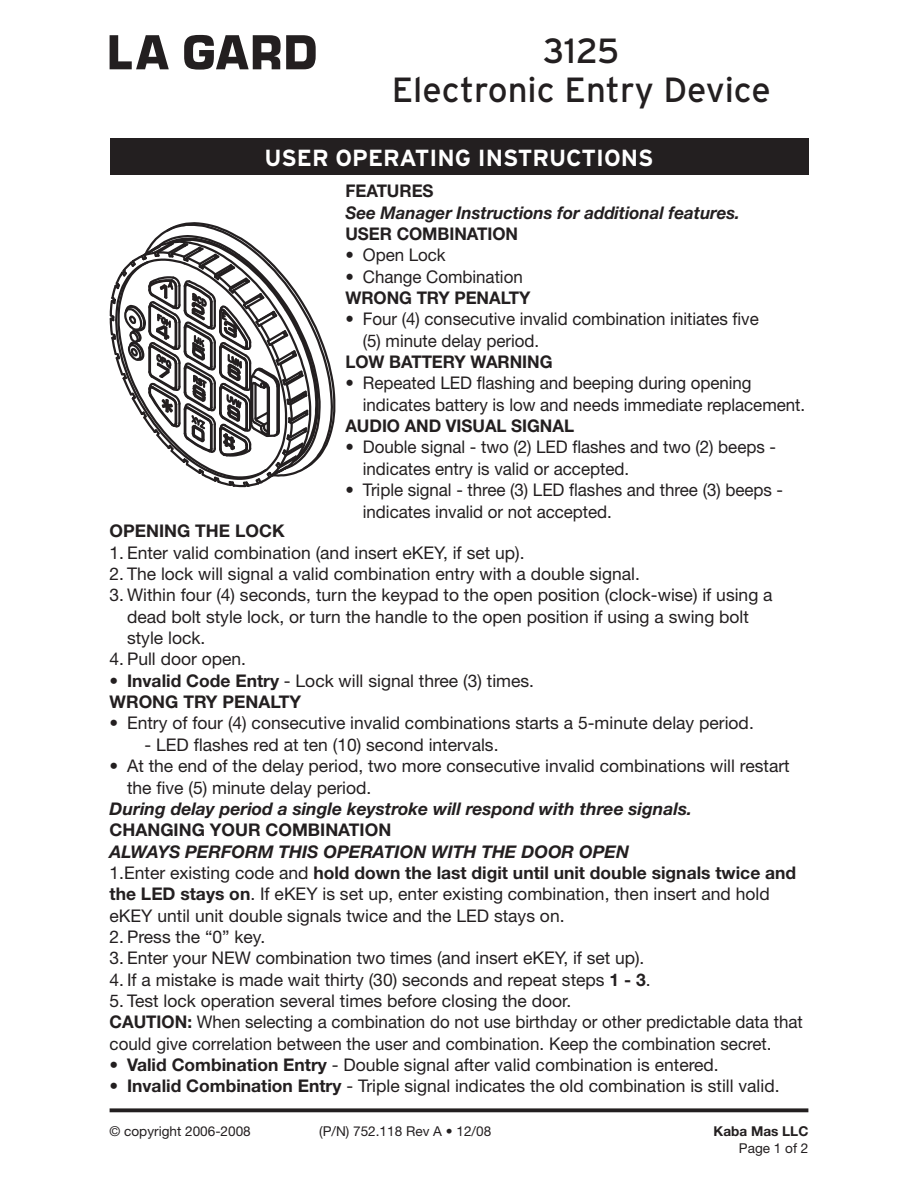
<style>
.page{position:relative;width:918px;height:1188px;background:#fff}
.page>*{position:absolute;margin:0;border:0;box-sizing:border-box;transform-origin:0 0}
.t1{font:34.95px/38.8px "Interstate";color:#231f20;text-align:center}
.t2{font:700 23.25px "Interstate";color:#fff}
.t3{font:17.4px/21.3px "Helvetica Neue";color:#231f20}
.t4{font:700 17.4px/21.3px "Helvetica Neue";letter-spacing:-.005em;color:#231f20}
.t5{font:italic 700 17.4px "Helvetica Neue";color:#231f20}
.t6{font:13.65px "Helvetica Neue";color:#231f20}
.t7{font:700 13.65px "Helvetica Neue";color:#231f20}
.s1{font-weight:400}
.s2{font-weight:700;font-style:italic}
.s3{font-weight:700}
</style>
<div class="page">
<svg style="left:110px;top:35px;width:59px;height:34px"></svg>
<svg style="left:184px;top:35px;width:132px;height:35px"></svg>
<div style="left:110px;top:139px;width:698px;height:36px;background:#231f20"></div>
<svg style="left:109px;top:222px;width:226px;height:265px"></svg>
<svg style="left:110px;top:1108px;width:698px;height:4px;background:#393636"></svg>
<h1 class="t1" style="left:392px;top:34px;width:381px">3125<br>Electronic Entry Device</h1>
<h2 class="t2" style="left:264px;top:149px;width:391px">USER OPERATING INSTRUCTIONS</h2>
<p class="t4" style="left:345px;top:182px;width:90px">FEATURES</p>
<p class="t5" style="left:345px;top:206px;width:396px">See Manager Instructions for additional features.</p>
<p class="t4" style="left:345px;top:225px;width:174px">USER COMBINATION</p>
<p class="t3" style="left:345px;top:246px;width:102px">• Open Lock</p>
<p class="t3" style="left:345px;top:268px;width:179px">• Change Combination</p>
<p class="t4" style="left:345px;top:289px;width:186px">WRONG TRY PENALTY</p>
<p class="t3" style="left:363px;top:310px;width:397px;text-indent:-17px">• Four (4) consecutive invalid combination initiates five (5) minute delay period.</p>
<p class="t4" style="left:345px;top:353px;width:209px">LOW BATTERY WARNING</p>
<p class="t3" style="left:363px;top:374px;width:444px;text-indent:-17px">• Repeated LED flashing and beeping during opening indicates battery is low and needs immediate replacement.</p>
<p class="t4" style="left:345px;top:417px;width:230px">AUDIO AND VISUAL SIGNAL</p>
<p class="t3" style="left:363px;top:438px;width:415px;text-indent:-17px">• Double signal - two (2) LED flashes and two (2) beeps - indicates entry is valid or accepted.</p>
<p class="t3" style="left:363px;top:481px;width:422px;text-indent:-17px">• Triple signal - three (3) LED flashes and three (3) beeps - indicates invalid or not accepted.</p>
<p class="t4" style="left:110px;top:522px;width:177px">OPENING THE LOCK</p>
<p class="t3" style="left:110px;top:544px;width:417px">1. Enter valid combination (and insert eKEY, if set up).</p>
<p class="t3" style="left:110px;top:565px;width:532px">2. The lock will signal a valid combination entry with a double signal.</p>
<p class="t3" style="left:127px;top:586px;width:647px;text-indent:-17px">3. Within four (4) seconds, turn the keypad to the open position (clock-wise) if using a dead bolt style lock, or turn the handle to the open position if using a swing bolt style lock.</p>
<p class="t3" style="left:110px;top:650px;width:138px">4. Pull door open.</p>
<p class="t4" style="left:110px;top:671px;width:426px"><span class="s1">•</span> Invalid Code Entry <span class="s1">- Lock will signal three (3) times.<br></span>WRONG TRY PENALTY</p>
<p class="t3" style="left:110px;top:714px;width:646px">• Entry of four (4) consecutive invalid combinations starts a 5-minute delay period.</p>
<p class="t3" style="left:145px;top:736px;width:356px">- LED flashes red at ten (10) second intervals.</p>
<p class="t3" style="left:127px;top:757px;width:664px;text-indent:-17px">• At the end of the delay period, two more consecutive invalid combinations will restart the five (5) minute delay period.</p>
<p class="t5" style="left:110px;top:802px;width:584px">During delay period a single keystroke will respond with three signals.</p>
<p class="t4" style="left:110px;top:821px;width:283px">CHANGING YOUR COMBINATION</p>
<p class="t3" style="left:110px;top:842px;width:688px"><span class="s2">ALWAYS PERFORM THIS OPERATION WITH THE DOOR OPEN<br></span>1.Enter existing code and <span class="s3">hold down the last digit until unit double signals twice and the LED stays on</span>. If eKEY is set up, enter existing combination, then insert and hold eKEY until unit double signals twice and the LED stays on.</p>
<p class="t3" style="left:110px;top:928px;width:157px">2. Press the “0” key.</p>
<p class="t3" style="left:110px;top:949px;width:536px">3. Enter your NEW combination two times (and insert eKEY, if set up).</p>
<p class="t3" style="left:110px;top:971px;width:543px">4. If a mistake is made wait thirty (30) seconds and repeat steps <span class="s3">1 - 3</span>.</p>
<p class="t3" style="left:110px;top:992px;width:695px">5. Test lock operation several times before closing the door.<br><span class="s3">CAUTION:</span> When selecting a combination do not use birthday or other predictable data that could give correlation between the user and combination. Keep the combination secret.</p>
<p class="t3" style="left:110px;top:1056px;width:611px">• <span class="s3">Valid Combination Entry</span> - Double signal after valid combination is entered.</p>
<p class="t3" style="left:110px;top:1077px;width:672px">• <span class="s3">Invalid Combination Entry</span> - Triple signal indicates the old combination is still valid.</p>
<p class="t6" style="left:110px;top:1126px;width:143px">© copyright 2006-2008</p>
<p class="t6" style="left:319px;top:1126px;width:174px">(P/N) 752.118 Rev A • 12/08</p>
<p class="t7" style="left:714px;top:1126px;width:96px">Kaba Mas LLC</p>
<p class="t6" style="left:739px;top:1143px;width:71px">Page 1 of 2</p>
</div>
